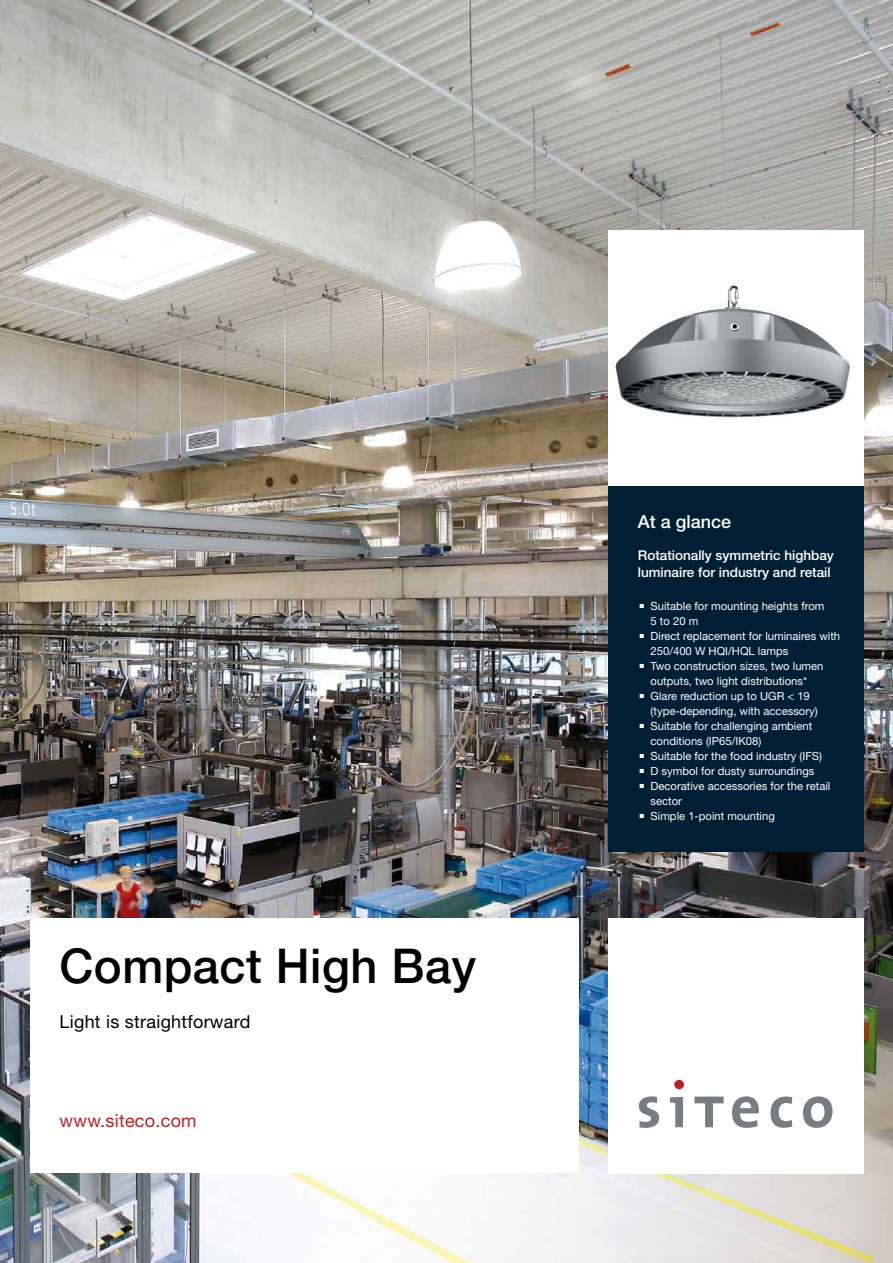
<style>
.page{position:relative;width:893px;height:1263px;background:#fff}
.page>*{position:absolute;margin:0;border:0;box-sizing:border-box;transform-origin:0 0}
.t1{font:500 48px "Helvetica Neue LT Pro";letter-spacing:.01em;color:#000}
.t2{font:500 30px "Helvetica Neue LT Pro";color:#fff}
.t3{font:18px "Helvetica Neue LT Pro";letter-spacing:.015em;color:#000}
.t4{font:18px "Helvetica Neue LT Pro";letter-spacing:.015em;color:#b72126}
.t5{font:500 18px "Helvetica Neue LT Pro";color:#fff}
.t6{font:500 13.5px/17px "Helvetica Neue LT Pro";color:#fff}
.t7{font:11.25px/15px "Helvetica Neue LT Pro";color:#fff}
</style>
<div class="page">
<img style="left:0;top:0;width:893px;height:1263px">
<img style="left:608px;top:231px;width:255px;height:255px">
<div style="left:608px;top:486px;width:255px;height:366px;background:#001f34"></div>
<div style="left:608px;top:918px;width:255px;height:255px;background:#fff"></div>
<svg style="left:694px;top:1096px;width:30px;height:31px"></svg>
<svg style="left:770px;top:1096px;width:22px;height:32px"></svg>
<svg style="left:732px;top:1096px;width:27px;height:32px"></svg>
<svg style="left:803px;top:1096px;width:29px;height:32px"></svg>
<svg style="left:670px;top:1097px;width:13px;height:30px"></svg>
<div style="left:674px;top:1080px;width:10px;height:9px;background:#b72126;border-radius:50%"></div>
<svg style="left:639px;top:1096px;width:20px;height:32px"></svg>
<div style="left:30px;top:918px;width:548px;height:255px;background:#fff"></div>
<h1 class="t1" style="left:60px;top:937px;width:418px">Compact High Bay</h1>
<h3 class="t3" style="left:60px;top:1010px;width:192px">Light is straightforward</h3>
<h3 class="t4" style="left:60px;top:1109px;width:139px">www.siteco.com</h3>
<h3 class="t5" style="left:638px;top:511px;width:95px">At a glance</h3>
<p class="t6" style="left:638px;top:547px;width:198px">Rotationally symmetric highbay luminaire for industry and retail</p>
<h2 class="t2" style="left:638px;top:579px;width:10px">.</h2>
<p class="t7" style="left:651px;top:598px;width:175px">Suitable for mounting heights from<br>5 to 20 m</p>
<h2 class="t2" style="left:638px;top:609px;width:10px">.</h2>
<p class="t7" style="left:651px;top:628px;width:191px">Direct replacement for luminaires with<br>250/400 W HQI/HQL lamps</p>
<h2 class="t2" style="left:638px;top:639px;width:10px">.</h2>
<p class="t7" style="left:651px;top:658px;width:174px">Two construction sizes, two lumen outputs, two light distributions*</p>
<h2 class="t2" style="left:638px;top:669px;width:10px">.</h2>
<p class="t7" style="left:651px;top:688px;width:169px">Glare reduction up to UGR &lt; 19 (type-depending, with accessory)</p>
<h2 class="t2" style="left:638px;top:699px;width:10px">.</h2>
<p class="t7" style="left:651px;top:718px;width:163px">Suitable for challenging ambient conditions (IP65/IK08)</p>
<h2 class="t2" style="left:638px;top:729px;width:10px">.</h2>
<p class="t7" style="left:651px;top:748px;width:173px">Suitable for the food industry (IFS)</p>
<h2 class="t2" style="left:638px;top:744px;width:10px">.</h2>
<p class="t7" style="left:651px;top:763px;width:165px">D symbol for dusty surroundings</p>
<h2 class="t2" style="left:638px;top:759px;width:10px">.</h2>
<p class="t7" style="left:651px;top:778px;width:181px">Decorative accessories for the retail sector</p>
<h2 class="t2" style="left:638px;top:789px;width:10px">.</h2>
<p class="t7" style="left:651px;top:808px;width:126px">Simple 1-point mounting</p>
</div>
